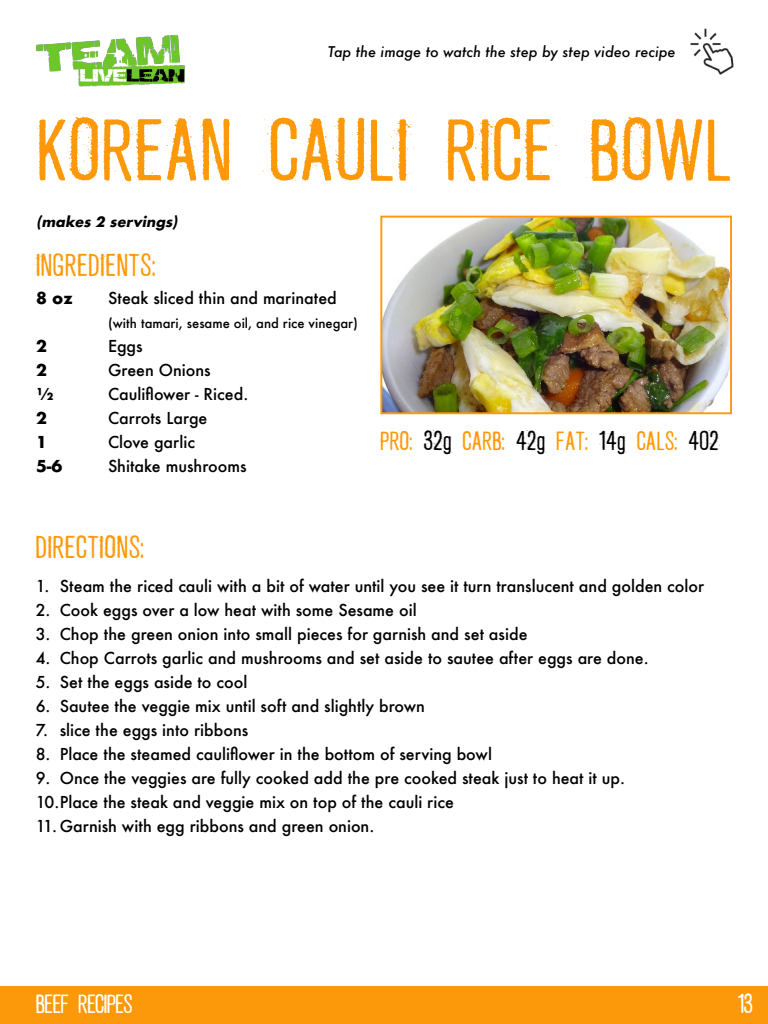
<style>
.page{position:relative;width:768px;height:1024px;background:#fff}
.page>*{position:absolute;margin:0;border:0;box-sizing:border-box;transform-origin:0 0}
.t1{font:83px "Fresco Stamp";letter-spacing:.04em;color:#fc990a}
.t2{font:30px "Fresco Stamp";letter-spacing:.05em;color:#fc990a}
.t3{font:25px "Fresco Stamp";letter-spacing:.04em;color:#fc990a}
.t4{font:25px "Fresco Stamp";color:#fff}
.t5{font:500 16px/24px "Futura";color:#000}
.t6{font:700 16px/24px "Futura";color:#000}
.t7{font:italic 500 14.4px "Futura";color:#000}
.t8{font:italic 700 14px "Futura";color:#000}
.t9{font:500 13px "Futura";color:#000}
.s1{color:#000}
</style>
<div class="page">
<img style="left:690px;top:29px;width:44px;height:46px">
<img style="left:36px;top:35px;width:150px;height:52px">
<div style="left:0;top:986px;width:768px;height:38px;background:#fc990a"></div>
<img style="left:383px;top:219px;width:346px;height:192px">
<div style="left:380px;top:216px;width:352px;height:198px;border:2px solid #fc990a"></div>
<p class="t7" style="left:328px;top:42px;width:349px">Tap the image to watch the step by step video recipe</p>
<h1 class="t1" style="left:38px;top:103px;width:695px">KOREAN CAULI RICE BOWL</h1>
<p class="t8" style="left:36px;top:212px;width:147px">(makes 2 servings)</p>
<h2 class="t2" style="left:36px;top:249px;width:121px">INGREDIENTS:</h2>
<p class="t6" style="left:36px;top:286px;width:38px">8 oz</p>
<p class="t6" style="left:36px;top:334px;width:28px">2<br>2 ½<br>2<br>1<br>5-6</p>
<p class="t5" style="left:108px;top:286px;width:230px">Steak sliced thin and marinated</p>
<p class="t9" style="left:108px;top:315px;width:251px">(with tamari, sesame oil, and rice vinegar)</p>
<p class="t5" style="left:108px;top:334px;width:142px">Eggs<br>Green Onions<br>Cauliflower - Riced.<br>Carrots Large<br>Clove garlic<br>Shitake mushrooms</p>
<h3 class="t3" style="left:380px;top:426px;width:339px">PRO: <span class="s1">32g</span> CARB: <span class="s1">42g</span> FAT: <span class="s1">14g</span> CALS: <span class="s1">402</span></h3>
<h2 class="t2" style="left:36px;top:530px;width:109px">DIRECTIONS:</h2>
<p class="t5" style="left:36px;top:573px;width:670px">1. Steam the riced cauli with a bit of water until you see it turn translucent and golden color</p>
<p class="t5" style="left:36px;top:597px;width:382px">2. Cook eggs over a low heat with some Sesame oil</p>
<p class="t5" style="left:36px;top:621px;width:493px">3. Chop the green onion into small pieces for garnish and set aside</p>
<p class="t5" style="left:36px;top:645px;width:614px">4. Chop Carrots garlic and mushrooms and set aside to sautee after eggs are done.</p>
<p class="t5" style="left:36px;top:669px;width:213px">5. Set the eggs aside to cool</p>
<p class="t5" style="left:36px;top:693px;width:391px">6. Sautee the veggie mix until soft and slightly brown</p>
<p class="t5" style="left:36px;top:717px;width:214px">7. slice the eggs into ribbons</p>
<p class="t5" style="left:36px;top:741px;width:458px">8. Place the steamed cauliflower in the bottom of serving bowl</p>
<p class="t5" style="left:36px;top:765px;width:591px">9. Once the veggies are fully cooked add the pre cooked steak just to heat it up.<br>10.Place the steak and veggie mix on top of the cauli rice</p>
<p class="t5" style="left:36px;top:813px;width:340px">11. Garnish with egg ribbons and green onion.</p>
<h3 class="t4" style="left:36px;top:990px;width:98px">BEEF RECIPES</h3>
<h3 class="t4" style="left:738px;top:990px;width:16px">13</h3>
</div>
